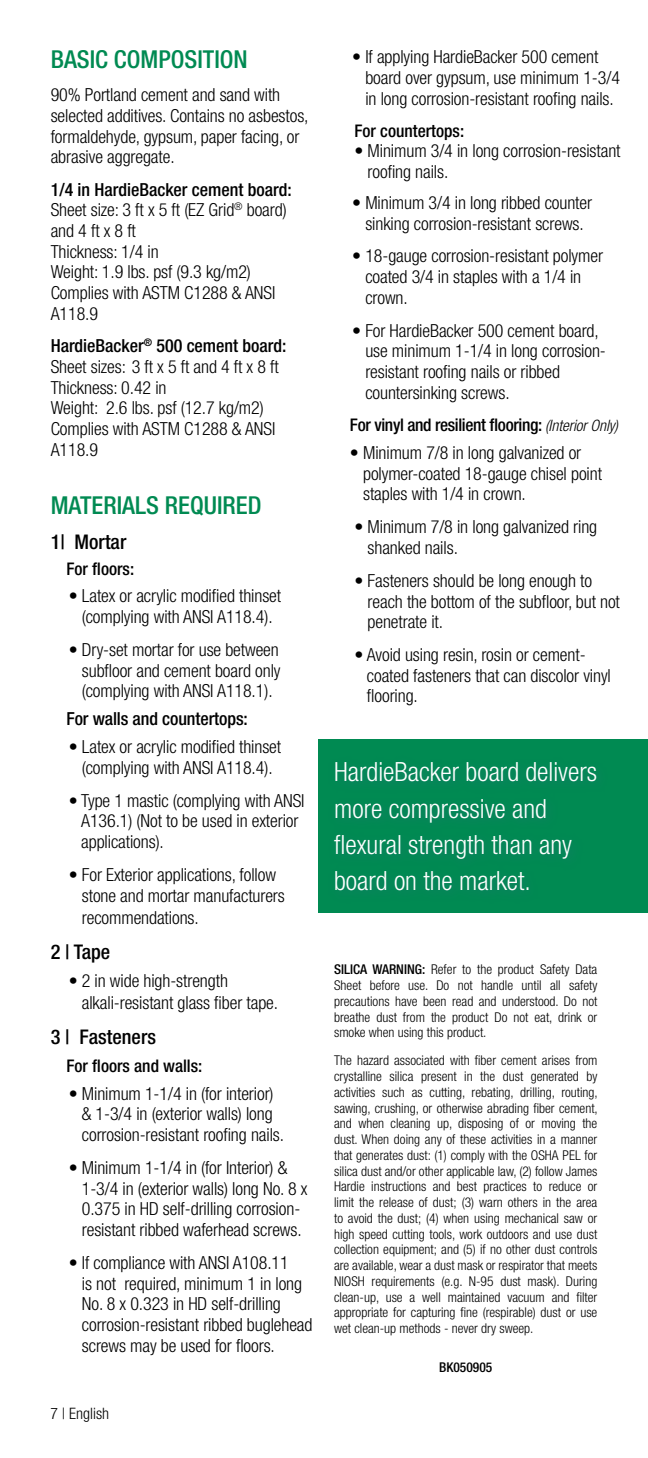
<style>
.page{position:relative;width:648px;height:1458px;background:#fff}
.page>*{position:absolute;margin:0;border:0;box-sizing:border-box;transform-origin:0 0}
.t1{font:300 condensed 26.55px/36.2px "Helvetica Neue LT Std";color:#fff}
.t2{font:500 condensed 24.75px "Helvetica Neue LT Std";color:#008a52}
.t3{font:500 condensed 20.25px "Helvetica Neue LT Std";color:#000}
.t4{font:300 condensed 18px/20.7px "Helvetica Neue LT Std";letter-spacing:-.005em;color:#000}
.t5{font:500 condensed 18px "Helvetica Neue LT Std";letter-spacing:-.005em;color:#000}
.t6{font:500 condensed 17.55px "Helvetica Neue LT Std";color:#000}
.t7{font:500 condensed 17.55px "Helvetica Neue LT Std";letter-spacing:-.02em;color:#000}
.t8{font:300 condensed 15.75px "Helvetica Neue LT Std";color:#000}
.t9{font:300 condensed 13.5px/15.8px "Helvetica Neue LT Std";color:#000;text-align:justify}
.t10{font:500 condensed 13.5px "Helvetica Neue LT Std";color:#000}
.s1{font-weight:500}
.s2{font-weight:300;font-style:italic;font-size:15.75px}
</style>
<div class="page">
<div style="left:319px;top:739px;width:329px;height:174px;background:#008a52"></div>
<hr style="left:647px;top:512px;width:1px;height:117px;background:#008a52">
<h2 class="t2" style="left:51px;top:45px;width:199px">BASIC COMPOSITION</h2>
<p class="t4" style="left:51px;top:84px;width:259px">90% Portland cement and sand with selected additives. Contains no asbestos, formaldehyde, gypsum, paper facing, or abrasive aggregate.</p>
<p class="t4" style="left:51px;top:179px;width:243px"><span class="s1">1/4 in HardieBacker cement board:<br></span>Sheet size: 3 ft x 5 ft (EZ Grid<sup>®</sup> board) and 4 ft x 8 ft<br>Thickness: 1/4 in<br>Weight: 1.9 lbs. psf (9.3 kg/m2)<br>Complies with ASTM C1288 &amp; ANSI<br>A118.9</p>
<p class="t4" style="left:51px;top:335px;width:237px"><span class="s1">HardieBacker</span><sup>®</sup> <span class="s1">500 cement board:<br></span>Sheet sizes: 3 ft x 5 ft and 4 ft x 8 ft<br>Thickness: 0.42 in<br>Weight: 2.6 lbs. psf (12.7 kg/m2)<br>Complies with ASTM C1288 &amp; ANSI<br>A118.9</p>
<h2 class="t2" style="left:51px;top:491px;width:212px">MATERIALS REQUIRED</h2>
<p class="t3" style="left:51px;top:530px;width:77px">1| Mortar</p>
<p class="t6" style="left:66px;top:558px;width:69px">For floors:</p>
<p class="t4" style="left:69px;top:586px;width:214px;text-align:center">• Latex or acrylic modified thinset (complying with ANSI A118.4).</p>
<p class="t4" style="left:82px;top:639px;width:200px;text-align:justify;text-indent:-13px">• Dry-set mortar for use between subfloor and cement board only (complying with ANSI A118.1).</p>
<p class="t5" style="left:66px;top:708px;width:183px">For walls and countertops:</p>
<p class="t4" style="left:69px;top:736px;width:214px;text-align:center">• Latex or acrylic modified thinset (complying with ANSI A118.4).</p>
<p class="t4" style="left:81px;top:790px;width:225px;text-indent:-12px">• Type 1 mastic (complying with ANSI<br>A136.1) (Not to be used in exterior applications).</p>
<p class="t4" style="left:82px;top:864px;width:205px;text-indent:-13px">• For Exterior applications, follow stone and mortar manufacturers</p>
<p class="t4" style="left:82px;top:907px;width:118px">recommendations.</p>
<p class="t3" style="left:51px;top:940px;width:61px">2 | Tape</p>
<p class="t4" style="left:82px;top:969px;width:198px;line-height:22.5px;text-indent:-13px">• 2 in wide high-strength alkali-resistant glass fiber tape.</p>
<p class="t3" style="left:51px;top:1025px;width:107px">3 | Fasteners</p>
<p class="t6" style="left:66px;top:1055px;width:137px">For floors and walls:</p>
<p class="t4" style="left:82px;top:1083px;width:204px;text-indent:-13px">• Minimum 1-1/4 in (for interior) &amp; 1-3/4 in (exterior walls) long corrosion-resistant roofing nails.</p>
<p class="t4" style="left:82px;top:1157px;width:227px;text-indent:-13px">• Minimum 1-1/4 in (for Interior) &amp; 1-3/4 in (exterior walls) long No. 8 x 0.375 in HD self-drilling corrosion&shy;resistant ribbed waferhead screws.</p>
<p class="t4" style="left:82px;top:1252px;width:232px;text-indent:-13px">• If compliance with ANSI A108.11<br>is not required, minimum 1 in long No. 8 x 0.323 in HD self-drilling corrosion-resistant ribbed buglehead screws may be used for floors.</p>
<p class="t8" style="left:51px;top:1404px;width:60px">7 | English</p>
<p class="t4" style="left:365px;top:47px;width:256px;text-indent:-13px">• If applying HardieBacker 500 cement board over gypsum, use minimum 1-3/4 in long corrosion-resistant roofing nails.</p>
<p class="t6" style="left:354px;top:121px;width:111px">For countertops:</p>
<p class="t4" style="left:368px;top:140px;width:255px;text-indent:-13px">• Minimum 3/4 in long corrosion-resistant roofing nails.</p>
<p class="t4" style="left:352px;top:192px;width:241px;text-align:center">• Minimum 3/4 in long ribbed counter sinking corrosion-resistant screws.</p>
<p class="t4" style="left:365px;top:246px;width:239px;text-indent:-13px">• 18-gauge corrosion-resistant polymer coated 3/4 in staples with a 1/4 in crown.</p>
<p class="t4" style="left:365px;top:320px;width:242px;text-indent:-13px">• For HardieBacker 500 cement board, use minimum 1-1/4 in long corrosion&shy;resistant roofing nails or ribbed countersinking screws.</p>
<p class="t7" style="left:350px;top:414px;width:270px">For vinyl and resilient flooring: <span class="s2">(Interior Only)</span></p>
<p class="t4" style="left:363px;top:442px;width:240px;text-indent:-13px">• Minimum 7/8 in long galvanized or polymer-coated 18-gauge chisel point staples with 1/4 in crown.</p>
<p class="t4" style="left:368px;top:516px;width:231px;text-indent:-13px">• Minimum 7/8 in long galvanized ring shanked nails.</p>
<p class="t4" style="left:368px;top:570px;width:254px;text-indent:-13px">• Fasteners should be long enough to reach the bottom of the subfloor, but not penetrate it.</p>
<p class="t4" style="left:367px;top:644px;width:245px;text-indent:-12px">• Avoid using resin, rosin or cement&shy;coated fasteners that can discolor vinyl flooring.</p>
<h1 class="t1" style="left:334px;top:754px;width:264px">HardieBacker board delivers more compressive and flexural strength than any board on the market.</h1>
<p class="t9" style="left:334px;top:962px;width:265px"><span class="s1">SILICA WARNING:</span> Refer to the product Safety Data Sheet before use. Do not handle until all safety precautions have been read and understood. Do not breathe dust from the product Do not eat, drink or smoke when using this product.</p>
<p class="t9" style="left:334px;top:1053px;width:265px">The hazard associated with fiber cement arises from crystalline silica present in the dust generated by activities such as cutting, rebating, drilling, routing, sawing, crushing, or otherwise abrading fiber cement, and when cleaning up, disposing of or moving the dust. When doing any of these activities in a manner that generates dust: (1) comply with the OSHA PEL for silica dust and/or other applicable law, (2) follow James Hardie instructions and best practices to reduce or limit the release of dust; (3) warn others in the area to avoid the dust; (4) when using mechanical saw or high speed cutting tools, work outdoors and use dust collection equipment; and (5) if no other dust controls are available, wear a dust mask or respirator that meets NIOSH requirements (e.g. N-95 dust mask). During clean-up, use a well maintained vacuum and filter appropriate for capturing fine (respirable) dust or use wet clean-up methods - never dry sweep.</p>
<p class="t10" style="left:439px;top:1360px;width:55px">BK050905</p>
</div>
